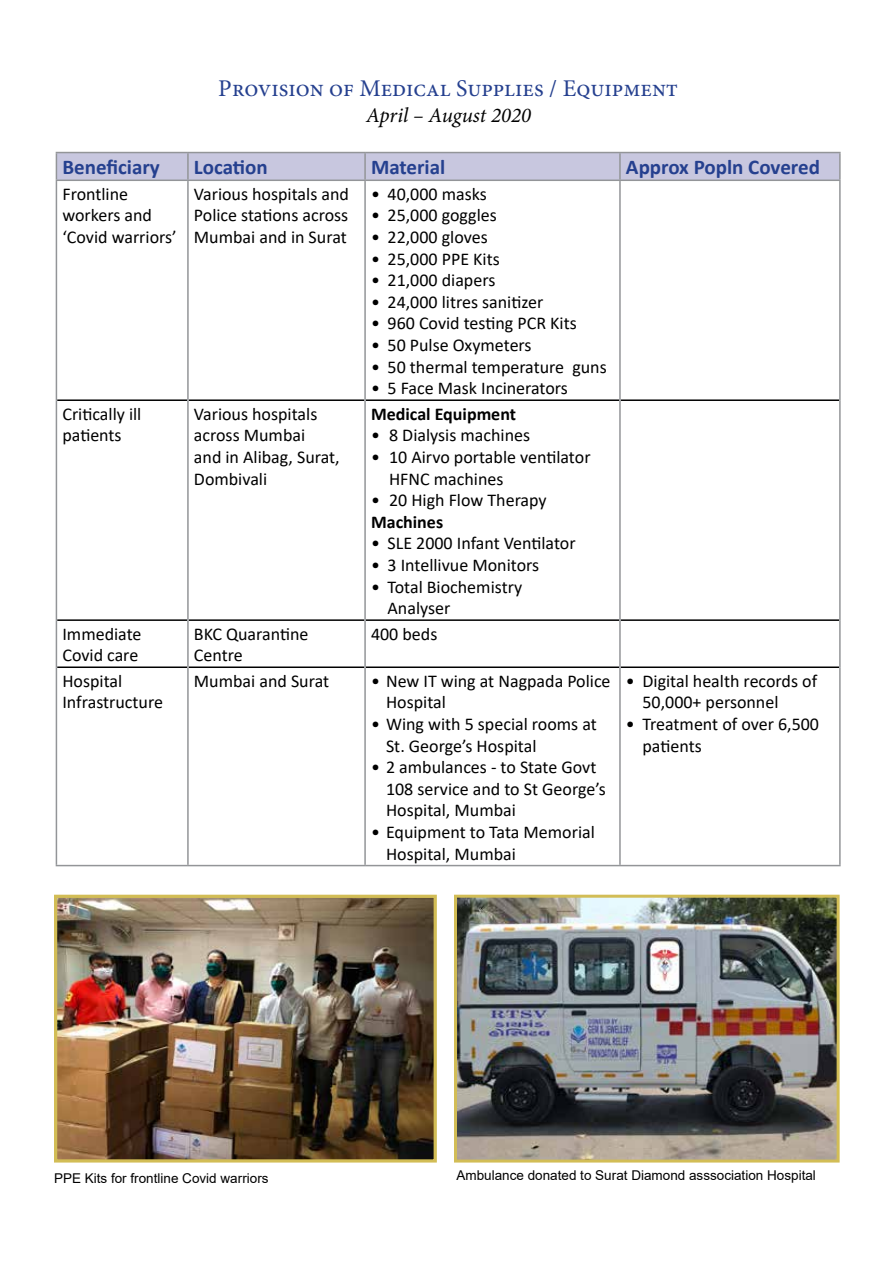
<style>
.page{position:relative;width:893px;height:1263px;background:#fff}
.page>*{position:absolute;margin:0;border:0;box-sizing:border-box;transform-origin:0 0}
.t1{font:24px "Minion Pro";color:#25408f}
.t2{font:700 21px "Calibri";color:#25408f}
.t3{font:italic 21px "Minion Pro";letter-spacing:-.005em;color:#000}
.t4{font:18px/21.6px "Calibri";color:#000}
.t5{font:700 18px "Calibri";color:#000}
.t6{font:13.5px "Arial";color:#000}
</style>
<div class="page">
<img style="left:58px;top:899px;width:375px;height:259px">
<div style="left:54px;top:895px;width:383px;height:267px;border:3px solid #d2bd56"></div>
<hr style="left:57px;top:399px;width:130px;height:2px;background:#000">
<hr style="left:189px;top:399px;width:175px;height:2px;background:#000">
<hr style="left:366px;top:399px;width:253px;height:2px;background:#000">
<hr style="left:621px;top:399px;width:218px;height:2px;background:#000">
<hr style="left:57px;top:619px;width:130px;height:2px;background:#000">
<hr style="left:189px;top:619px;width:175px;height:2px;background:#000">
<hr style="left:366px;top:619px;width:253px;height:2px;background:#000">
<hr style="left:621px;top:619px;width:218px;height:2px;background:#000">
<hr style="left:57px;top:666px;width:130px;height:2px;background:#000">
<hr style="left:189px;top:666px;width:175px;height:2px;background:#000">
<hr style="left:366px;top:666px;width:253px;height:2px;background:#000">
<hr style="left:621px;top:666px;width:218px;height:2px;background:#000">
<hr style="left:56px;top:181px;width:1px;height:219px;background:#939598">
<hr style="left:187px;top:181px;width:2px;height:219px;background:#939598">
<hr style="left:364px;top:181px;width:2px;height:219px;background:#939598">
<hr style="left:619px;top:181px;width:2px;height:219px;background:#939598">
<hr style="left:839px;top:181px;width:2px;height:219px;background:#939598">
<hr style="left:56px;top:400px;width:1px;height:220px;background:#939598">
<hr style="left:187px;top:400px;width:2px;height:220px;background:#939598">
<hr style="left:364px;top:400px;width:2px;height:220px;background:#939598">
<hr style="left:619px;top:400px;width:2px;height:220px;background:#939598">
<hr style="left:839px;top:400px;width:2px;height:220px;background:#939598">
<hr style="left:56px;top:620px;width:1px;height:47px;background:#939598">
<hr style="left:187px;top:620px;width:2px;height:47px;background:#939598">
<hr style="left:364px;top:620px;width:2px;height:47px;background:#939598">
<hr style="left:619px;top:620px;width:2px;height:47px;background:#939598">
<hr style="left:839px;top:620px;width:2px;height:47px;background:#939598">
<hr style="left:56px;top:667px;width:1px;height:198px;background:#939598">
<hr style="left:187px;top:667px;width:2px;height:198px;background:#939598">
<hr style="left:364px;top:667px;width:2px;height:198px;background:#939598">
<hr style="left:619px;top:667px;width:2px;height:198px;background:#939598">
<hr style="left:839px;top:667px;width:2px;height:198px;background:#939598">
<hr style="left:56px;top:865px;width:132px;height:1px;background:#939598">
<hr style="left:188px;top:865px;width:177px;height:1px;background:#939598">
<hr style="left:365px;top:865px;width:255px;height:1px;background:#939598">
<hr style="left:620px;top:865px;width:221px;height:1px;background:#939598">
<hr style="left:56px;top:152px;width:132px;height:1px;background:#939598">
<svg style="left:56px;top:153px;width:783px;height:27px;background:#c6c5dc"></svg>
<hr style="left:188px;top:152px;width:177px;height:1px;background:#939598">
<hr style="left:187px;top:153px;width:2px;height:27px;background:#939598">
<hr style="left:365px;top:152px;width:255px;height:1px;background:#939598">
<hr style="left:364px;top:153px;width:2px;height:27px;background:#939598">
<hr style="left:620px;top:152px;width:221px;height:1px;background:#939598">
<hr style="left:619px;top:153px;width:2px;height:27px;background:#939598">
<hr style="left:839px;top:153px;width:2px;height:27px;background:#939598">
<hr style="left:56px;top:180px;width:132px;height:1px;background:#939598">
<hr style="left:188px;top:180px;width:177px;height:1px;background:#939598">
<hr style="left:365px;top:180px;width:255px;height:1px;background:#939598">
<hr style="left:620px;top:180px;width:221px;height:1px;background:#939598">
<img style="left:458px;top:899px;width:378px;height:259px">
<div style="left:454px;top:895px;width:386px;height:267px;border:3px solid #d2bd56"></div>
<h1 class="t1" style="left:218px;top:73px;width:461px">Provision of Medical Supplies / Equipment</h1>
<p class="t3" style="left:366px;top:100px;width:166px">April – August 2020</p>
<p class="t2" style="left:62px;top:152px;width:99px">Beneficiary</p>
<p class="t2" style="left:194px;top:152px;width:75px">Location</p>
<p class="t2" style="left:371px;top:152px;width:76px">Material</p>
<p class="t2" style="left:626px;top:152px;width:196px">Approx Popln Covered</p>
<p class="t4" style="left:62px;top:183px;width:116px">Frontline workers and ‘Covid warriors’</p>
<p class="t4" style="left:194px;top:183px;width:157px;text-align:justify">Various hospitals and Police stations across Mumbai and in Surat</p>
<p class="t4" style="left:371px;top:183px;width:117px">• 40,000 masks</p>
<p class="t4" style="left:371px;top:204px;width:127px">• 25,000 goggles</p>
<p class="t4" style="left:371px;top:226px;width:118px">• 22,000 gloves</p>
<p class="t4" style="left:371px;top:247px;width:130px">• 25,000 PPE Kits</p>
<p class="t4" style="left:371px;top:269px;width:126px">• 21,000 diapers</p>
<p class="t4" style="left:371px;top:291px;width:174px">• 24,000 litres sanitizer</p>
<p class="t4" style="left:371px;top:312px;width:207px">• 960 Covid testing PCR Kits</p>
<p class="t4" style="left:371px;top:334px;width:162px">• 50 Pulse Oxymeters</p>
<p class="t4" style="left:371px;top:355px;width:237px">• 50 thermal temperature guns</p>
<p class="t4" style="left:371px;top:377px;width:198px">• 5 Face Mask Incinerators</p>
<p class="t4" style="left:62px;top:402px;width:80px">Critically ill patients</p>
<p class="t4" style="left:194px;top:402px;width:147px">Various hospitals across Mumbai<br>and in Alibag, Surat,<br>Dombivali</p>
<p class="t5" style="left:371px;top:401px;width:147px">Medical Equipment</p>
<p class="t4" style="left:371px;top:424px;width:161px">• 8 Dialysis machines</p>
<p class="t4" style="left:389px;top:446px;width:203px;text-indent:-18px">• 10 Airvo portable ventilator<br>HFNC machines</p>
<p class="t4" style="left:371px;top:489px;width:177px">• 20 High Flow Therapy</p>
<p class="t5" style="left:371px;top:509px;width:74px">Machines</p>
<p class="t4" style="left:371px;top:532px;width:206px">• SLE 2000 Infant Ventilator</p>
<p class="t4" style="left:371px;top:554px;width:170px">• 3 Intellivue Monitors</p>
<p class="t4" style="left:388px;top:575px;width:136px;text-indent:-17px">• Total Biochemistry<br>Analyser</p>
<p class="t4" style="left:62px;top:622px;width:81px">Immediate<br>Covid care</p>
<p class="t4" style="left:194px;top:622px;width:116px">BKC Quarantine<br>Centre</p>
<p class="t4" style="left:371px;top:622px;width:68px">400 beds</p>
<p class="t4" style="left:62px;top:669px;width:102px">Hospital<br>Infrastructure</p>
<p class="t4" style="left:194px;top:669px;width:137px">Mumbai and Surat</p>
<p class="t4" style="left:386px;top:669px;width:226px;text-indent:-15px">• New IT wing at Nagpada Police<br>Hospital</p>
<p class="t4" style="left:386px;top:713px;width:212px;text-indent:-15px">• Wing with 5 special rooms at<br>St. George’s Hospital</p>
<p class="t4" style="left:386px;top:756px;width:221px;text-indent:-15px">• 2 ambulances - to State Govt<br>108 service and to St George’s<br>Hospital, Mumbai</p>
<p class="t4" style="left:386px;top:821px;width:210px;text-indent:-15px">• Equipment to Tata Memorial<br>Hospital, Mumbai</p>
<p class="t4" style="left:642px;top:669px;width:176px;text-indent:-17px">• Digital health records of<br>50,000+ personnel</p>
<p class="t4" style="left:642px;top:713px;width:178px;text-indent:-17px">• Treatment of over 6,500 patients</p>
<p class="t6" style="left:54px;top:1169px;width:216px">PPE Kits for frontline Covid warriors</p>
<p class="t6" style="left:456px;top:1166px;width:361px">Ambulance donated to Surat Diamond asssociation Hospital</p>
</div>
